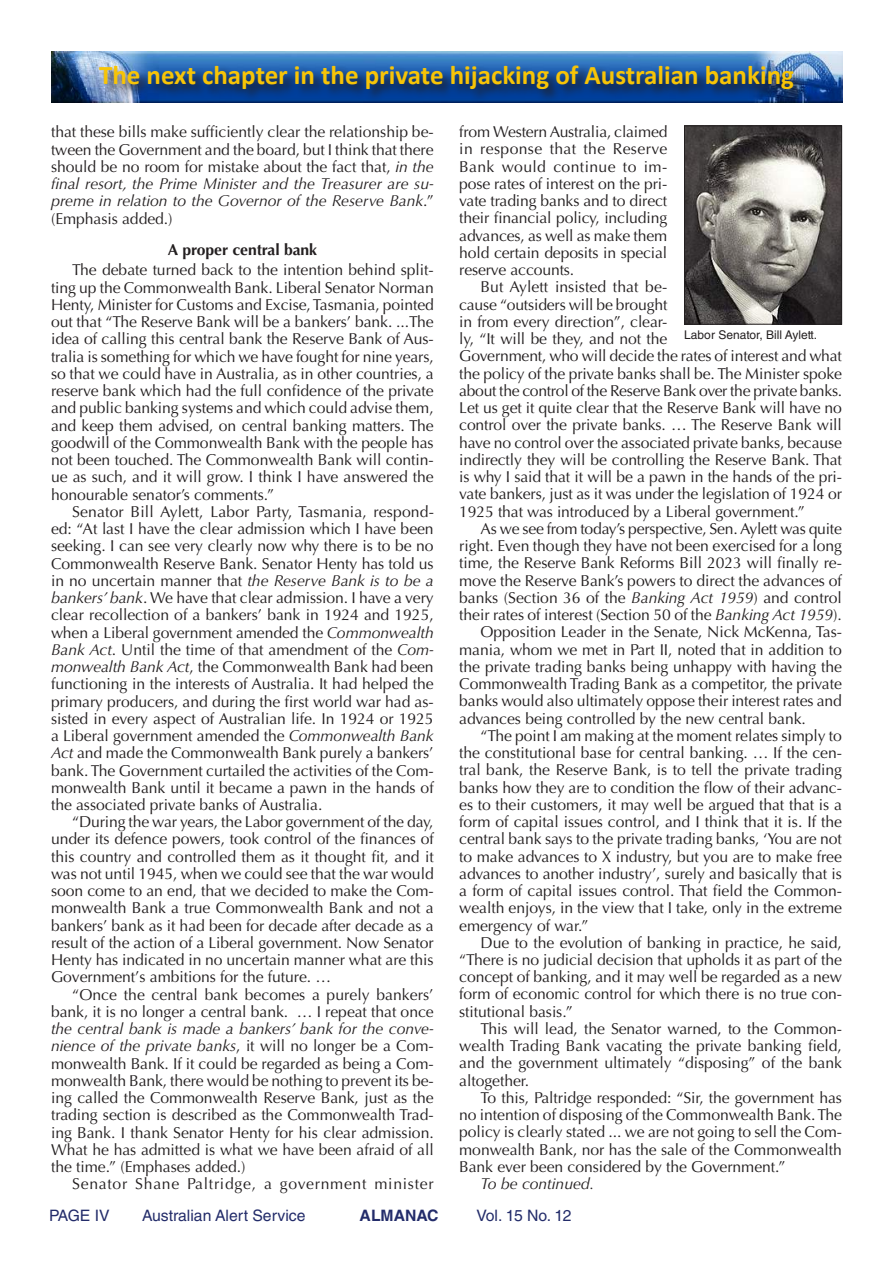
<style>
.page{position:relative;width:893px;height:1263px;background:#fff}
.page>*{position:absolute;margin:0;border:0;box-sizing:border-box;transform-origin:0 0}
.t1{font:700 27px "Calibri";color:#f7c407}
.t2{font:15.75px/17.2px "Optima LT Std";letter-spacing:-.005em;color:#231f20;text-align:justify}
.t3{font:15.75px "Optima LT Std";letter-spacing:.045em;color:#231f20}
.t4{font:15.75px "Helvetica LT Std";color:#232c6a}
.t5{font:700 15.75px "Optima LT Std";letter-spacing:-.005em;color:#231f20}
.t6{font:italic 15.75px "Optima LT Std";letter-spacing:-.005em;color:#231f20}
.t7{font:700 15.75px "Helvetica LT Std";color:#232c6a}
.t8{font:12px "Helvetica LT Std";color:#231f20}
.s1{font-style:italic}
</style>
<div class="page">
<img style="left:51px;top:51px;width:791px;height:52px">
<div style="left:98px;top:64px;width:709px;height:39px;background:#231f20;opacity:.91"></div>
<img style="left:686px;top:128px;width:154px;height:194px">
<div style="left:684px;top:126px;width:158px;height:198px;border:1px solid #231f20"></div>
<h1 class="t1" style="left:99px;top:56px;width:696px">The next chapter in the private hijacking of Australian banking</h1>
<p class="t2" style="left:51px;top:124px;width:384px">that these bills make sufficiently clear the relationship be&shy;tween the Government and the board, but I think that there should be no room for mistake about the fact that, <span class="s1">in the final resort, the Prime Minister and the Treasurer are su&shy;preme in relation to the Governor of the Reserve Bank</span>.” (Emphasis added.)</p>
<p class="t5" style="left:168px;top:240px;width:151px">A proper central bank</p>
<p class="t2" style="left:51px;top:262px;width:384px;text-indent:21px">The debate turned back to the intention behind split&shy;ting up the Commonwealth Bank. Liberal Senator Norman Henty, Minister for Customs and Excise, Tasmania, pointed out that “The Reserve Bank will be a bankers’ bank. ...The idea of calling this central bank the Reserve Bank of Aus&shy;tralia is something for which we have fought for nine years, so that we could have in Australia, as in other countries, a reserve bank which had the full confidence of the private and public banking systems and which could advise them, and keep them advised, on central banking matters. The goodwill of the Commonwealth Bank with the people has not been touched. The Commonwealth Bank will contin&shy;ue as such, and it will grow. I think I have answered the honourable senator’s comments.”</p>
<p class="t2" style="left:51px;top:503px;width:384px;text-indent:21px">Senator Bill Aylett, Labor Party, Tasmania, respond&shy;ed: “At last I have the clear admission which I have been seeking. I can see very clearly now why there is to be no Commonwealth Reserve Bank. Senator Henty has told us in no uncertain manner that <span class="s1">the Reserve Bank is to be a bankers’ bank</span>. We have that clear admission. I have a very clear recollection of a bankers’ bank in 1924 and 1925, when a Liberal government amended the <span class="s1">Commonwealth Bank Act</span>. Until the time of that amendment of the <span class="s1">Com&shy;monwealth Bank Act</span>, the Commonwealth Bank had been functioning in the interests of Australia. It had helped the primary producers, and during the first world war had as&shy;sisted in every aspect of Australian life. In 1924 or 1925 a Liberal government amended the <span class="s1">Commonwealth Bank Act</span> and made the Commonwealth Bank purely a bankers’ bank. The Government curtailed the activities of the Com&shy;monwealth Bank until it became a pawn in the hands of the associated private banks of Australia.</p>
<p class="t2" style="left:51px;top:813px;width:384px;text-indent:21px">“During the war years, the Labor government of the day, under its defence powers, took control of the finances of this country and controlled them as it thought fit, and it was not until 1945, when we could see that the war would soon come to an end, that we decided to make the Com&shy;monwealth Bank a true Commonwealth Bank and not a bankers’ bank as it had been for decade after decade as a result of the action of a Liberal government. Now Senator Henty has indicated in no uncertain manner what are this Government’s ambitions for the future. …</p>
<p class="t2" style="left:51px;top:986px;width:384px;text-align:right">“Once the central bank becomes a purely bankers’ bank, it is no longer a central bank. … I repeat that once</p>
<p class="t2" style="left:51px;top:1020px;width:384px"><span class="s1">the central bank is made a bankers’ bank for the conve&shy;nience of the private banks</span>, it will no longer be a Com&shy;monwealth Bank. If it could be regarded as being a Com&shy;monwealth Bank, there would be nothing to prevent its be&shy;ing called the Commonwealth Reserve Bank, just as the trading section is described as the Commonwealth Trad&shy;ing Bank. I thank Senator Henty for his clear admission.<br>What he has admitted is what we have been afraid of all the time.” (Emphases added.)</p>
<p class="t3" style="left:72px;top:1175px;width:363px">Senator Shane Paltridge, a government minister</p>
<p class="t2" style="left:459px;top:123px;width:210px">from Western Australia, claimed in response that the Reserve Bank would continue to im&shy;pose rates of interest on the pri&shy;vate trading banks and to direct their financial policy, including advances, as well as make them hold certain deposits in special reserve accounts.</p>
<p class="t2" style="left:459px;top:279px;width:384px;text-align:left;text-indent:21px">But Aylett insisted that be-<br>cause “outsiders will be brought<br>in from every direction”, clear-<br>ly, “It will be they, and not the<br>Government, who will decide the rates of interest and what the policy of the private banks shall be. The Minister spoke about the control of the Reserve Bank over the private banks.<br>Let us get it quite clear that the Reserve Bank will have no control over the private banks. … The Reserve Bank will have no control over the associated private banks, because indirectly they will be controlling the Reserve Bank. That is why I said that it will be a pawn in the hands of the pri&shy;vate bankers, just as it was under the legislation of 1924 or 1925 that was introduced by a Liberal government.”</p>
<p class="t2" style="left:480px;top:520px;width:363px">As we see from today’s perspective, Sen. Aylett was quite</p>
<p class="t2" style="left:459px;top:537px;width:384px">right. Even though they have not been exercised for a long</p>
<p class="t2" style="left:459px;top:554px;width:384px">time, the Reserve Bank Reforms Bill 2023 will finally re-</p>
<p class="t2" style="left:459px;top:572px;width:384px">move the Reserve Bank’s powers to direct the advances of</p>
<p class="t2" style="left:459px;top:589px;width:384px">banks (Section 36 of the <span class="s1">Banking Act 1959</span>) and control</p>
<p class="t2" style="left:459px;top:606px;width:384px">their rates of interest (Section 50 of the <span class="s1">Banking Act 1959</span>).</p>
<p class="t2" style="left:480px;top:623px;width:363px">Opposition Leader in the Senate, Nick McKenna, Tas-</p>
<p class="t2" style="left:459px;top:641px;width:384px">mania, whom we met in Part II, noted that in addition to</p>
<p class="t2" style="left:459px;top:658px;width:384px">the private trading banks being unhappy with having the</p>
<p class="t2" style="left:459px;top:675px;width:384px">Commonwealth Trading Bank as a competitor, the private</p>
<p class="t2" style="left:459px;top:692px;width:384px">banks would also ultimately oppose their interest rates and</p>
<p class="t2" style="left:459px;top:710px;width:348px">advances being controlled by the new central bank.</p>
<p class="t2" style="left:480px;top:727px;width:363px">“The point I am making at the moment relates simply to</p>
<p class="t2" style="left:459px;top:744px;width:384px">the constitutional base for central banking. … If the cen-</p>
<p class="t2" style="left:459px;top:761px;width:384px">tral bank, the Reserve Bank, is to tell the private trading</p>
<p class="t2" style="left:459px;top:779px;width:384px">banks how they are to condition the flow of their advanc-</p>
<p class="t2" style="left:459px;top:796px;width:384px">es to their customers, it may well be argued that that is a</p>
<p class="t2" style="left:459px;top:813px;width:384px">form of capital issues control, and I think that it is. If the</p>
<p class="t2" style="left:459px;top:830px;width:384px">central bank says to the private trading banks, ‘You are not</p>
<p class="t2" style="left:459px;top:848px;width:384px">to make advances to X industry, but you are to make free</p>
<p class="t2" style="left:459px;top:865px;width:384px">advances to another industry’, surely and basically that is</p>
<p class="t2" style="left:459px;top:882px;width:384px">a form of capital issues control. That field the Common-</p>
<p class="t2" style="left:459px;top:899px;width:384px">wealth enjoys, in the view that I take, only in the extreme</p>
<p class="t2" style="left:459px;top:917px;width:131px">emergency of war.”</p>
<p class="t2" style="left:480px;top:934px;width:363px">Due to the evolution of banking in practice, he said,</p>
<p class="t2" style="left:459px;top:951px;width:384px">“There is no judicial decision that upholds it as part of the</p>
<p class="t2" style="left:459px;top:968px;width:384px">concept of banking, and it may well be regarded as a new</p>
<p class="t2" style="left:459px;top:986px;width:384px">form of economic control for which there is no true con-</p>
<p class="t2" style="left:459px;top:1003px;width:115px">stitutional basis.”</p>
<p class="t2" style="left:480px;top:1020px;width:363px">This will lead, the Senator warned, to the Common-</p>
<p class="t2" style="left:459px;top:1037px;width:384px">wealth Trading Bank vacating the private banking field,</p>
<p class="t2" style="left:459px;top:1055px;width:384px">and the government ultimately “disposing” of the bank</p>
<p class="t2" style="left:459px;top:1072px;width:71px">altogether.</p>
<p class="t2" style="left:480px;top:1089px;width:363px">To this, Paltridge responded: “Sir, the government has</p>
<p class="t2" style="left:459px;top:1106px;width:384px">no intention of disposing of the Commonwealth Bank. The</p>
<p class="t2" style="left:459px;top:1124px;width:384px">policy is clearly stated ... we are not going to sell the Com-</p>
<p class="t2" style="left:459px;top:1141px;width:384px">monwealth Bank, nor has the sale of the Commonwealth</p>
<p class="t2" style="left:459px;top:1158px;width:328px">Bank ever been considered by the Government.”</p>
<p class="t6" style="left:480px;top:1175px;width:115px">To be continued.</p>
<p class="t8" style="left:684px;top:328px;width:134px">Labor Senator, Bill Aylett.</p>
<p class="t4" style="left:49px;top:1207px;width:62px">PAGE IV</p>
<p class="t4" style="left:142px;top:1207px;width:165px">Australian Alert Service</p>
<p class="t7" style="left:360px;top:1206px;width:80px">ALMANAC</p>
<p class="t4" style="left:477px;top:1207px;width:96px">Vol. 15 No. 12</p>
</div>
